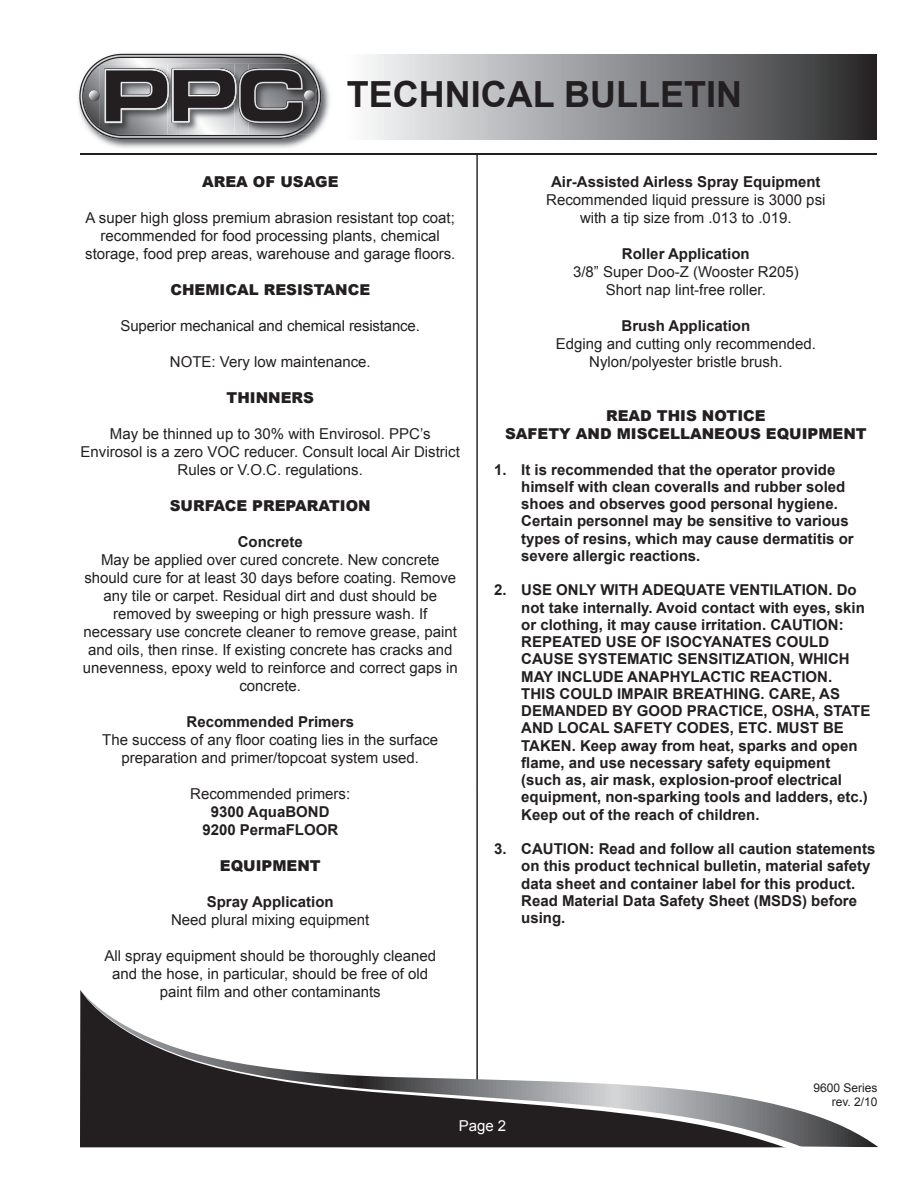
<style>
.page{position:relative;width:918px;height:1188px;background:#fff}
.page>*{position:absolute;margin:0;border:0;box-sizing:border-box;transform-origin:0 0}
.t1{font:700 36px "Arial";color:#231f20}
.t2{font:15px/18px "Arial";color:#231f20;text-align:center}
.t3{font:700 15px/17.2px "Arial";color:#231f20}
.t4{font:900 15px "Arial";color:#231f20}
.t5{font:15px "Arial";color:#fff}
.t6{font:12px "Arial";color:#231f20}
</style>
<div class="page">
<svg style="left:476px;top:154px;width:2px;height:835px;background:#5e5b5b"></svg>
<div style="left:294px;top:54px;width:583px;height:85px;background:linear-gradient(to right,#fff,#2b2b2e)"></div>
<hr style="left:80px;top:153px;width:797px;height:1px;background:#231f20">
<svg style="left:80px;top:989px;width:798px;height:158px"></svg>
<img style="left:78px;top:53px;width:255px;height:95px">
<svg style="left:79px;top:54px;width:242px;height:85px;background:#7a797b"></svg>
<h1 class="t1" style="left:347px;top:74px;width:397px">TECHNICAL BULLETIN</h1>
<p class="t4" style="left:202px;top:173px;width:138px">AREA OF USAGE</p>
<p class="t2" style="left:85px;top:209px;width:372px">A super high gloss premium abrasion resistant top coat; recommended for food processing plants, chemical storage, food prep areas, warehouse and garage floors.</p>
<p class="t4" style="left:170px;top:281px;width:201px">CHEMICAL RESISTANCE</p>
<p class="t2" style="left:121px;top:317px;width:301px">Superior mechanical and chemical resistance.</p>
<p class="t2" style="left:170px;top:353px;width:202px">NOTE: Very low maintenance.</p>
<p class="t4" style="left:227px;top:389px;width:89px">THINNERS</p>
<p class="t2" style="left:81px;top:425px;width:381px">May be thinned up to 30% with Envirosol. PPC’s<br>Envirosol is a zero VOC reducer. Consult local Air District<br>Rules or V.O.C. regulations.</p>
<p class="t4" style="left:170px;top:497px;width:203px">SURFACE PREPARATION</p>
<p class="t3" style="left:238px;top:533px;width:67px">Concrete</p>
<p class="t2" style="left:83px;top:551px;width:377px">May be applied over cured concrete. New concrete should cure for at least 30 days before coating. Remove any tile or carpet. Residual dirt and dust should be removed by sweeping or high pressure wash. If necessary use concrete cleaner to remove grease, paint and oils, then rinse. If existing concrete has cracks and unevenness, epoxy weld to reinforce and correct gaps in concrete.</p>
<p class="t3" style="left:187px;top:713px;width:169px">Recommended Primers</p>
<p class="t2" style="left:102px;top:731px;width:337px">The success of any floor coating lies in the surface preparation and primer/topcoat system used.</p>
<p class="t2" style="left:190px;top:785px;width:162px">Recommended primers:</p>
<p class="t3" style="left:211px;top:803px;width:120px">9300 AquaBOND</p>
<p class="t3" style="left:202px;top:821px;width:137px">9200 PermaFLOOR</p>
<p class="t4" style="left:220px;top:857px;width:102px">EQUIPMENT</p>
<p class="t3" style="left:207px;top:893px;width:128px">Spray Application</p>
<p class="t2" style="left:171px;top:911px;width:200px">Need plural mixing equipment</p>
<p class="t2" style="left:104px;top:947px;width:333px">All spray equipment should be thoroughly cleaned</p>
<p class="t2" style="left:112px;top:965px;width:318px">and the hose, in particular, should be free of old</p>
<p class="t2" style="left:160px;top:983px;width:222px">paint film and other contaminants</p>
<p class="t3" style="left:551px;top:173px;width:271px">Air-Assisted Airless Spray Equipment</p>
<p class="t2" style="left:546px;top:191px;width:281px">Recommended liquid pressure is 3000 psi with a tip size from .013 to .019.</p>
<p class="t3" style="left:622px;top:245px;width:129px">Roller Application</p>
<p class="t2" style="left:573px;top:263px;width:227px">3/8” Super Doo-Z (Wooster R205)</p>
<p class="t2" style="left:606px;top:281px;width:162px">Short nap lint-free roller.</p>
<p class="t3" style="left:622px;top:317px;width:130px">Brush Application</p>
<p class="t2" style="left:556px;top:335px;width:262px">Edging and cutting only recommended.</p>
<p class="t2" style="left:589px;top:353px;width:195px">Nylon/polyester bristle brush.</p>
<p class="t4" style="left:606px;top:408px;width:161px">READ THIS NOTICE</p>
<p class="t4" style="left:505px;top:426px;width:363px">SAFETY AND MISCELLANEOUS EQUIPMENT</p>
<p class="t3" style="left:521px;top:461px;width:334px;text-indent:-27px">1. It is recommended that the operator provide himself with clean coveralls and rubber soled shoes and observes good personal hygiene.<br>Certain personnel may be sensitive to various types of resins, which may cause dermatitis or severe allergic reactions.</p>
<p class="t3" style="left:521px;top:581px;width:351px;text-indent:-27px">2. USE ONLY WITH ADEQUATE VENTILATION. Do not take internally. Avoid contact with eyes, skin or clothing, it may cause irritation. CAUTION:<br>REPEATED USE OF ISOCYANATES COULD CAUSE SYSTEMATIC SENSITIZATION, WHICH MAY INCLUDE ANAPHYLACTIC REACTION.<br>THIS COULD IMPAIR BREATHING. CARE, AS DEMANDED BY GOOD PRACTICE, OSHA, STATE AND LOCAL SAFETY CODES, ETC. MUST BE TAKEN. Keep away from heat, sparks and open flame, and use necessary safety equipment (such as, air mask, explosion-proof electrical equipment, non-sparking tools and ladders, etc.)<br>Keep out of the reach of children.</p>
<p class="t3" style="left:521px;top:840px;width:356px;text-indent:-27px">3. CAUTION: Read and follow all caution statements on this product technical bulletin, material safety data sheet and container label for this product.<br>Read Material Data Safety Sheet (MSDS) before using.</p>
<p class="t6" style="left:813px;top:1081px;width:66px">9600 Series</p>
<p class="t6" style="left:832px;top:1095px;width:47px">rev. 2/10</p>
<p class="t5" style="left:459px;top:1117px;width:49px">Page 2</p>
</div>
